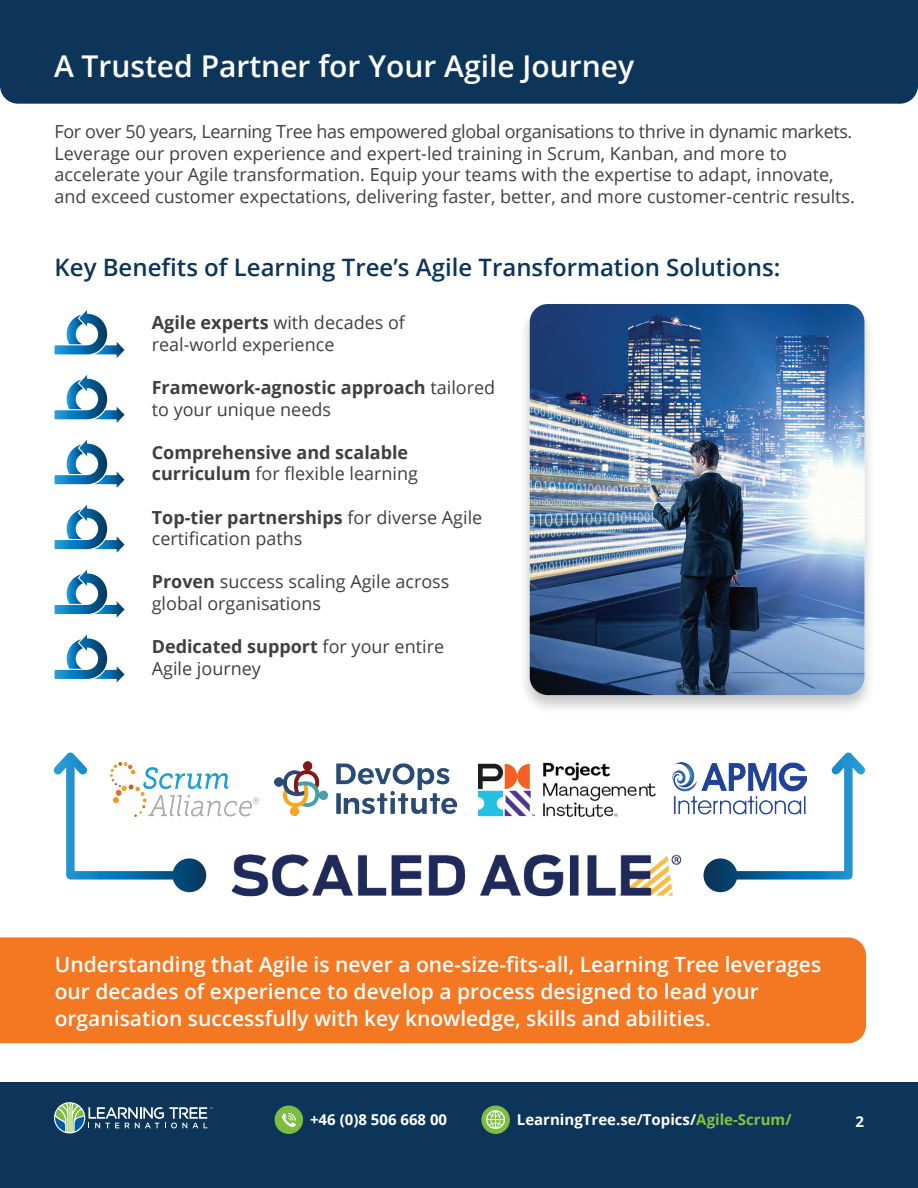
<style>
.page{position:relative;width:918px;height:1188px;background:#fff}
.page>*{position:absolute;margin:0;border:0;box-sizing:border-box;transform-origin:0 0}
.t1{font:600 30px "Open Sans";color:#fff}
.t2{font:600 24px "Open Sans";color:#0d355a}
.t3{font:600 21px/27px "Open Sans";color:#fff}
.t4{font:18px/21.6px "Open Sans";color:#3f3f3f}
.t5{font:700 18px/21.6px "Open Sans";color:#3f3f3f}
.t6{font:700 15px "Open Sans";color:#fff}
.s1{font-weight:700}
.s2{font-weight:400}
.s3{color:#81c340}
</style>
<div class="page">
<div style="left:0;top:1082px;width:918px;height:106px;background:#0d355a"></div>
<div style="left:275px;top:1106px;width:28px;height:28px;background:#7dbd41;border-radius:50%"></div>
<svg style="left:282px;top:1114px;width:13px;height:13px"></svg>
<div style="left:481px;top:1106px;width:29px;height:28px;background:#7dbd41;border-radius:50%"></div>
<img style="left:487px;top:1111px;width:18px;height:18px">
<svg style="left:54px;top:1102px;width:31px;height:31px"></svg>
<svg style="left:55px;top:1103px;width:158px;height:29px"></svg>
<div style="left:0;top:937px;width:866px;height:106px;background:#f47721"></div>
<div style="left:0;top:0;width:918px;height:104px;background:#0d355a"></div>
<svg style="left:55px;top:310px;width:70px;height:48px"></svg>
<svg style="left:55px;top:375px;width:70px;height:48px"></svg>
<svg style="left:55px;top:440px;width:70px;height:48px"></svg>
<svg style="left:55px;top:505px;width:70px;height:48px"></svg>
<svg style="left:55px;top:570px;width:70px;height:48px"></svg>
<svg style="left:55px;top:634px;width:70px;height:49px"></svg>
<div style="left:518px;top:302px;width:358px;height:413px;background:#231f20;opacity:.25"></div>
<img style="left:530px;top:304px;width:335px;height:391px">
<img style="left:201px;top:773px;width:58px;height:43px">
<img style="left:274px;top:762px;width:182px;height:54px">
<img style="left:479px;top:762px;width:176px;height:54px">
<img style="left:673px;top:762px;width:39px;height:53px">
<img style="left:231px;top:854px;width:451px;height:43px">
<svg style="left:172px;top:858px;width:34px;height:34px"></svg>
<svg style="left:53px;top:752px;width:148px;height:137px"></svg>
<svg style="left:704px;top:858px;width:33px;height:34px"></svg>
<svg style="left:712px;top:752px;width:153px;height:132px"></svg>
<h1 class="t1" style="left:54px;top:45px;width:582px">A Trusted Partner for Your Agile Journey</h1>
<p class="t4" style="left:55px;top:120px;width:802px">For over 50 years, Learning Tree has empowered global organisations to thrive in dynamic markets.<br>Leverage our proven experience and expert-led training in Scrum, Kanban, and more to accelerate your Agile transformation. Equip your teams with the expertise to adapt, innovate, and exceed customer expectations, delivering faster, better, and more customer-centric results.</p>
<h2 class="t2" style="left:55px;top:251px;width:727px">Key Benefits of Learning Tree’s Agile Transformation Solutions:</h2>
<p class="t4" style="left:152px;top:311px;width:255px"><span class="s1">Agile experts</span> with decades of real-world experience</p>
<p class="t5" style="left:152px;top:376px;width:345px">Framework-agnostic approach <span class="s2">tailored to your unique needs</span></p>
<p class="t5" style="left:152px;top:441px;width:268px">Comprehensive and scalable curriculum <span class="s2">for flexible learning</span></p>
<p class="t4" style="left:152px;top:506px;width:332px"><span class="s1">Top-tier partnerships</span> for diverse Agile certification paths</p>
<p class="t4" style="left:152px;top:571px;width:299px"><span class="s1">Proven</span> success scaling Agile across global organisations</p>
<p class="t4" style="left:152px;top:635px;width:294px"><span class="s1">Dedicated support</span> for your entire<br>Agile journey</p>
<p class="t3" style="left:55px;top:950px;width:768px">Understanding that Agile is never a one-size-fits-all, Learning Tree leverages our decades of experience to develop a process designed to lead your organisation successfully with key knowledge, skills and abilities.</p>
<p class="t6" style="left:310px;top:1109px;width:139px">+46 (0)8 506 668 00</p>
<p class="t6" style="left:517px;top:1109px;width:276px">LearningTree.se/Topics/<span class="s3">Agile-Scrum/</span></p>
<p class="t6" style="left:855px;top:1111px;width:10px">2</p>
</div>
